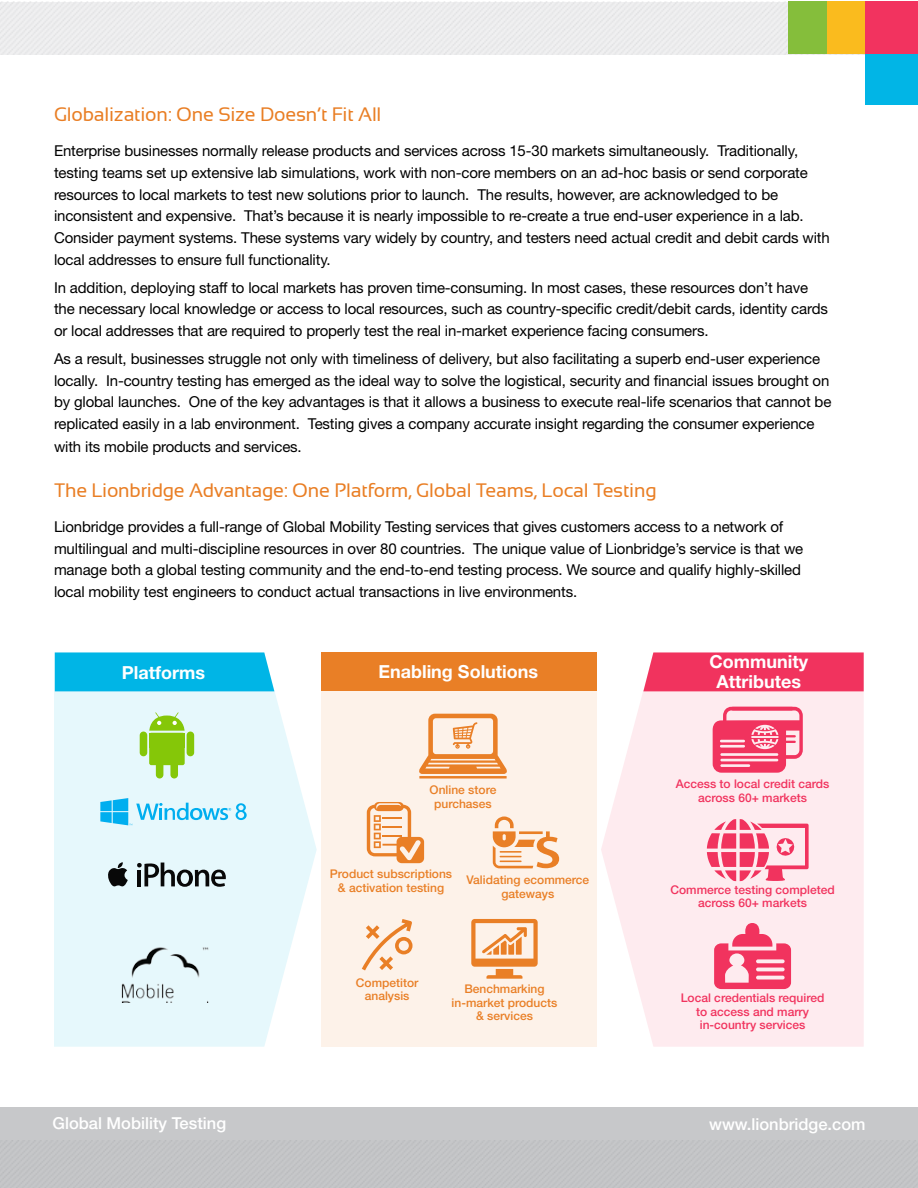
<style>
.page{position:relative;width:918px;height:1188px;background:#fff}
.page>*{position:absolute;margin:0;border:0;box-sizing:border-box;transform-origin:0 0}
.t1{font:19.5px "Sansation";letter-spacing:-.01em;color:#e97e24}
.t2{font:700 18px/19.5px "Helvetica Neue LT Std";color:#fff;text-align:center}
.t3{font:500 16.5px "Helvetica Neue LT Std";color:#fff}
.t4{font:15px/21.8px "Helvetica Neue LT Std";letter-spacing:-.01em;color:#000}
.t5{font:500 12px/13.5px "Helvetica Neue LT Std";color:#e97f26;text-align:center}
.t6{font:500 12px/13.5px "Helvetica Neue LT Std";color:#f1335e;text-align:center}
</style>
<div class="page">
<div style="left:0;top:1107px;width:918px;height:81px;background:#c7c8ca"></div>
<div style="left:0;top:2px;width:788px;height:52px;background:#ececed"></div>
<div style="left:866px;top:54px;width:52px;height:50px;background:#01b5e6"></div>
<div style="left:827px;top:2px;width:39px;height:52px;background:#fabb1e"></div>
<div style="left:866px;top:2px;width:52px;height:52px;background:#f2335f"></div>
<div style="left:788px;top:2px;width:39px;height:52px;background:#85be3b"></div>
<img style="left:0;top:1140px;width:916px;height:48px">
<div style="left:321px;top:652px;width:276px;height:395px;background:#fdf2e9"></div>
<svg style="left:54px;top:652px;width:263px;height:395px;background:#e8f8fc"></svg>
<svg style="left:601px;top:691px;width:263px;height:356px;background:#feecf0"></svg>
<div style="left:55px;top:652px;width:219px;height:39px;background:#00b5e6"></div>
<div style="left:643px;top:652px;width:221px;height:39px;background:#f1335e"></div>
<div style="left:321px;top:652px;width:276px;height:39px;background:#e97f26"></div>
<svg style="left:362px;top:919px;width:51px;height:51px"></svg>
<svg style="left:367px;top:802px;width:57px;height:61px"></svg>
<svg style="left:493px;top:816px;width:66px;height:52px"></svg>
<svg style="left:471px;top:919px;width:67px;height:60px"></svg>
<svg style="left:713px;top:707px;width:90px;height:66px;background:#f57995"></svg>
<svg style="left:707px;top:819px;width:102px;height:62px;background:#f89aaf"></svg>
<svg style="left:714px;top:923px;width:77px;height:66px;background:#f6829c"></svg>
<div style="left:149px;top:733px;width:36px;height:32px;background:#85c708;border-radius:2px"></div>
<div style="left:149px;top:733px;width:36px;height:15px;background:#85c708"></div>
<div style="left:187px;top:732px;width:7px;height:24px;background:#85c708;border-radius:4px"></div>
<div style="left:140px;top:732px;width:7px;height:24px;background:#85c708;border-radius:4px"></div>
<svg style="left:149px;top:712px;width:36px;height:19px"></svg>
<div style="left:170px;top:754px;width:8px;height:25px;background:#85c708;border-radius:4px"></div>
<div style="left:156px;top:754px;width:7px;height:25px;background:#85c708;border-radius:4px"></div>
<svg style="left:100px;top:798px;width:147px;height:27px;background:#9bdff7"></svg>
<svg style="left:108px;top:862px;width:20px;height:24px"></svg>
<svg style="left:137px;top:863px;width:89px;height:24px;background:#8e999b"></svg>
<img style="left:108px;top:931px;width:111px;height:72px">
<svg style="left:419px;top:714px;width:88px;height:64px"></svg>
<h1 class="t1" style="left:54px;top:103px;width:329px">Globalization: One Size Doesn’t Fit All</h1>
<p class="t4" style="left:54px;top:140px;width:777px">Enterprise businesses normally release products and services across 15-30 markets simultaneously. Traditionally, testing teams set up extensive lab simulations, work with non-core members on an ad-hoc basis or send corporate resources to local markets to test new solutions prior to launch. The results, however, are acknowledged to be inconsistent and expensive. That’s because it is nearly impossible to re-create a true end-user experience in a lab.<br>Consider payment systems. These systems vary widely by country, and testers need actual credit and debit cards with local addresses to ensure full functionality.</p>
<p class="t4" style="left:54px;top:276px;width:775px">In addition, deploying staff to local markets has proven time-consuming. In most cases, these resources don’t have the necessary local knowledge or access to local resources, such as country-specific credit/debit cards, identity cards or local addresses that are required to properly test the real in-market experience facing consumers.</p>
<p class="t4" style="left:54px;top:348px;width:779px">As a result, businesses struggle not only with timeliness of delivery, but also facilitating a superb end-user experience locally. In-country testing has emerged as the ideal way to solve the logistical, security and financial issues brought on by global launches. One of the key advantages is that it allows a business to execute real-life scenarios that cannot be replicated easily in a lab environment. Testing gives a company accurate insight regarding the consumer experience with its mobile products and services.</p>
<h1 class="t1" style="left:54px;top:479px;width:604px">The Lionbridge Advantage: One Platform, Global Teams, Local Testing</h1>
<p class="t4" style="left:54px;top:516px;width:751px">Lionbridge provides a full-range of Global Mobility Testing services that gives customers access to a network of multilingual and multi-discipline resources in over 80 countries. The unique value of Lionbridge’s service is that we manage both a global testing community and the end-to-end testing process. We source and qualify highly-skilled local mobility test engineers to conduct actual transactions in live environments.</p>
<p class="t2" style="left:122px;top:663px;width:85px">Platforms</p>
<p class="t2" style="left:378px;top:662px;width:161px">Enabling Solutions</p>
<p class="t5" style="left:430px;top:783px;width:68px">Online store purchases</p>
<p class="t5" style="left:330px;top:867px;width:124px">Product subscriptions &amp; activation testing</p>
<p class="t5" style="left:467px;top:873px;width:124px">Validating ecommerce gateways</p>
<p class="t2" style="left:710px;top:652px;width:100px">Community<br>Attributes</p>
<p class="t6" style="left:676px;top:777px;width:155px">Access to local credit cards across 60+ markets</p>
<p class="t6" style="left:670px;top:883px;width:166px">Commerce testing completed across 60+ markets</p>
<p class="t5" style="left:356px;top:975px;width:64px">Competitor analysis</p>
<p class="t5" style="left:452px;top:982px;width:107px">Benchmarking in-market products &amp; services</p>
<p class="t6" style="left:681px;top:991px;width:145px">Local credentials required to access and marry in-country services</p>
<p class="t3" style="left:52px;top:1113px;width:175px">Global Mobility Testing</p>
<p class="t3" style="left:709px;top:1114px;width:158px">www.lionbridge.com</p>
</div>
